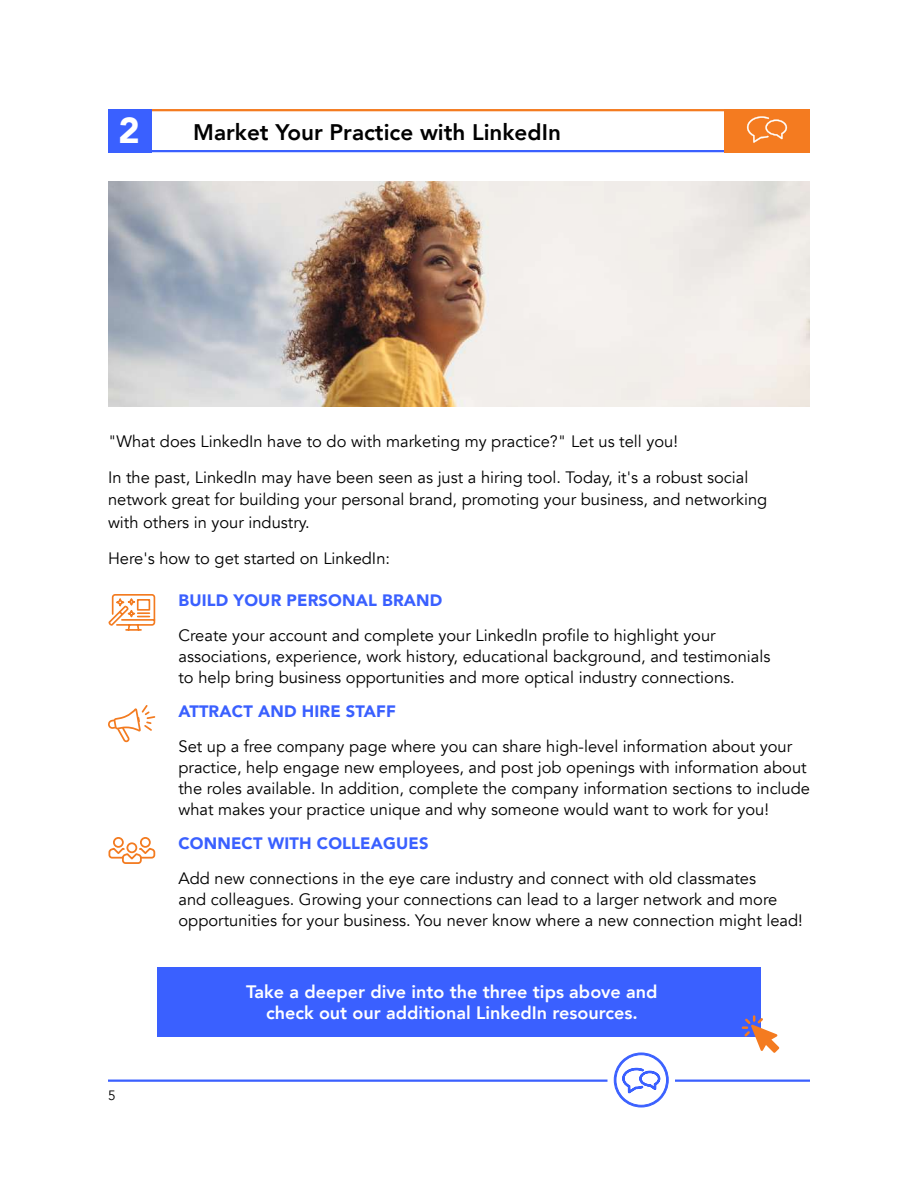
<style>
.page{position:relative;width:918px;height:1188px;background:#fff}
.page>*{position:absolute;margin:0;border:0;box-sizing:border-box;transform-origin:0 0}
.t1{font:900 36px "Avenir";color:#fff}
.t2{font:800 22.5px "Avenir";color:#000}
.t3{font:800 18px/21px "Avenir";color:#fff;text-align:center}
.t4{font:16.5px/21px "Avenir";color:#000}
.t5{font:900 16.5px "Avenir";letter-spacing:.01em;color:#3a60ff}
.t6{font:13.5px "Avenir";color:#000}
</style>
<div class="page">
<svg style="left:614px;top:1053px;width:55px;height:54px"></svg>
<hr style="left:108px;top:1080px;width:500px;height:2px;background:#3a60ff">
<hr style="left:675px;top:1080px;width:135px;height:2px;background:#3a60ff">
<hr style="left:151px;top:109px;width:580px;height:2px;background:#f47b20">
<hr style="left:151px;top:150px;width:580px;height:2px;background:#3a60ff">
<div style="left:724px;top:109px;width:86px;height:43px;background:#f47b20"></div>
<div style="left:108px;top:109px;width:43px;height:43px;background:#3a60ff"></div>
<svg style="left:747px;top:116px;width:40px;height:27px"></svg>
<img style="left:109px;top:181px;width:701px;height:225px">
<div style="left:157px;top:968px;width:603px;height:69px;background:#3a60ff"></div>
<svg style="left:742px;top:1015px;width:37px;height:38px"></svg>
<svg style="left:108px;top:705px;width:47px;height:37px"></svg>
<svg style="left:108px;top:594px;width:48px;height:37px"></svg>
<svg style="left:108px;top:837px;width:48px;height:27px"></svg>
<h1 class="t1" style="left:118px;top:99px;width:23px">2</h1>
<h2 class="t2" style="left:193px;top:115px;width:369px">Market Your Practice with LinkedIn</h2>
<p class="t4" style="left:108px;top:423px;width:642px;line-height:36px">"What does LinkedIn have to do with marketing my practice?" Let us tell you!<br>In the past, LinkedIn may have been seen as just a hiring tool. Today, it's a robust social</p>
<p class="t4" style="left:108px;top:489px;width:661px;line-height:22.5px">network great for building your personal brand, promoting your business, and networking with others in your industry.</p>
<p class="t4" style="left:108px;top:548px;width:284px">Here's how to get started on LinkedIn:</p>
<p class="t5" style="left:179px;top:586px;width:265px">BUILD YOUR PERSONAL BRAND</p>
<p class="t4" style="left:179px;top:625px;width:593px">Create your account and complete your LinkedIn profile to highlight your associations, experience, work history, educational background, and testimonials to help bring business opportunities and more optical industry connections.</p>
<p class="t5" style="left:179px;top:697px;width:219px">ATTRACT AND HIRE STAFF</p>
<p class="t4" style="left:179px;top:736px;width:633px">Set up a free company page where you can share high-level information about your practice, help engage new employees, and post job openings with information about the roles available. In addition, complete the company information sections to include what makes your practice unique and why someone would want to work for you!</p>
<p class="t5" style="left:179px;top:829px;width:252px">CONNECT WITH COLLEAGUES</p>
<p class="t4" style="left:179px;top:868px;width:626px">Add new connections in the eye care industry and connect with old classmates<br>and colleagues. Growing your connections can lead to a larger network and more opportunities for your business. You never know where a new connection might lead!</p>
<p class="t6" style="left:108px;top:1087px;width:9px">5</p>
<p class="t3" style="left:246px;top:981px;width:413px">Take a deeper dive into the three tips above and check out our additional LinkedIn resources.</p>
</div>
